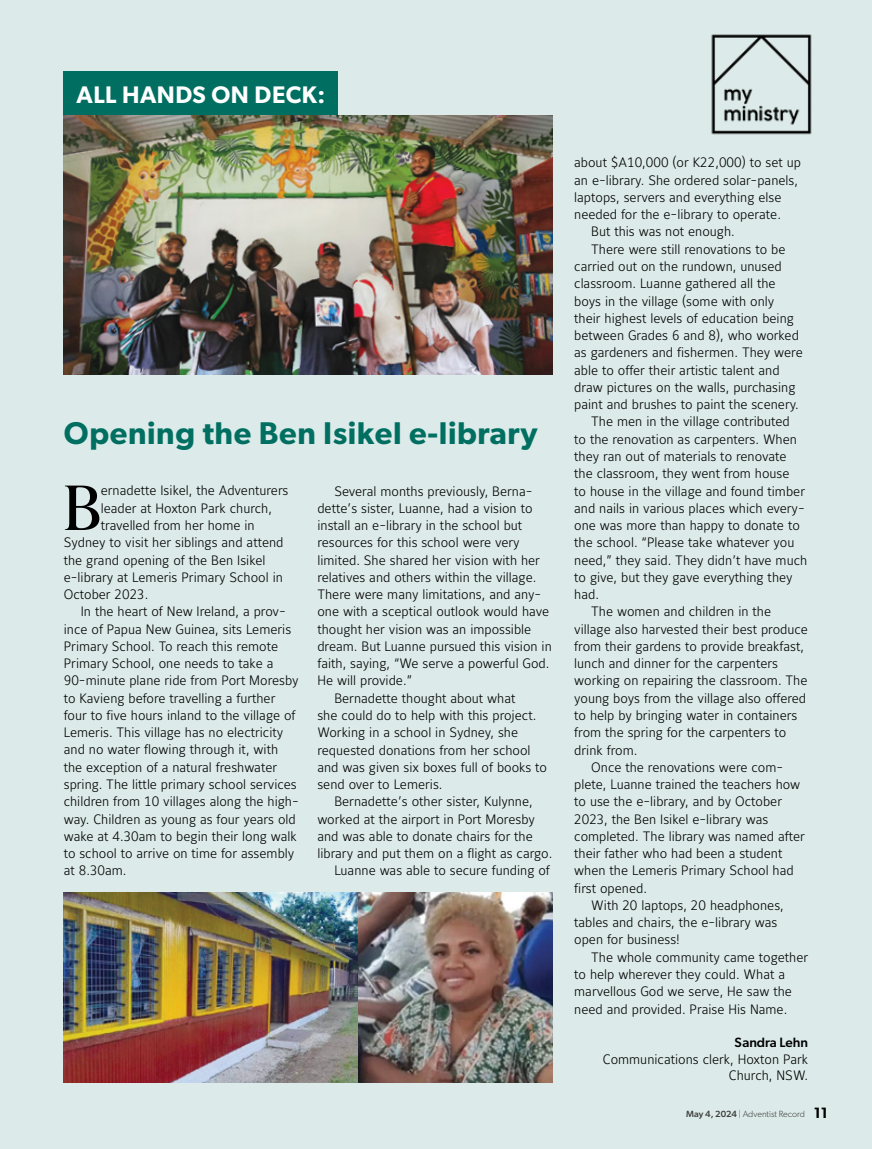
<style>
.page{position:relative;width:872px;height:1149px;background:#fff}
.page>*{position:absolute;margin:0;border:0;box-sizing:border-box;transform-origin:0 0}
.t1{font:60.9px "Ivy Presto Headline";color:#000}
.t2{font:600 31.5px "Gibson";letter-spacing:.02em;color:#006f61}
.t3{font:600 24px "Gibson";letter-spacing:.02em;color:#fff}
.t4{font:13.5px/16.5px "Maurea Light Tf";color:#000;text-align:right}
.t5{font:500 13.5px "Gibson";color:#000}
.t6{font:300 9px "Gibson";color:#3c3c3b}
.s1{font-weight:500}
.s2{font-weight:600;font-size:15px;color:#000}
</style>
<div class="page">
<div style="left:0;top:0;width:872px;height:1148px;background:#dcebe9"></div>
<div style="left:64px;top:71px;width:274px;height:45px;background:#006f61"></div>
<img style="left:64px;top:116px;width:489px;height:258px">
<img style="left:64px;top:892px;width:489px;height:190px">
<img style="left:711px;top:34px;width:101px;height:101px">
<h3 class="t3" style="left:77px;top:80px;width:250px">ALL HANDS ON DECK:</h3>
<h2 class="t2" style="left:64px;top:414px;width:475px">Opening the Ben Isikel e-library</h2>
<h1 class="t1" style="left:64px;top:464px;width:38px">B</h1>
<p class="t4" style="left:101px;top:483px;width:189px">ernadette Isikel, the Adventurers</p>
<p class="t4" style="left:101px;top:500px;width:173px">leader at Hoxton Park church,</p>
<p class="t4" style="left:101px;top:517px;width:155px">travelled from her home in</p>
<p class="t4" style="left:64px;top:535px;width:221px">Sydney to visit her siblings and attend</p>
<p class="t4" style="left:64px;top:552px;width:203px">the grand opening of the Ben Isikel</p>
<p class="t4" style="left:64px;top:569px;width:221px">e-library at Lemeris Primary School in</p>
<p class="t4" style="left:64px;top:586px;width:86px">October 2023.</p>
<p class="t4" style="left:81px;top:604px;width:206px">In the heart of New Ireland, a prov-</p>
<p class="t4" style="left:64px;top:621px;width:229px">ince of Papua New Guinea, sits Lemeris</p>
<p class="t4" style="left:64px;top:638px;width:216px">Primary School. To reach this remote</p>
<p class="t4" style="left:64px;top:655px;width:211px">Primary School, one needs to take a</p>
<p class="t4" style="left:64px;top:673px;width:236px">90-minute plane ride from Port Moresby</p>
<p class="t4" style="left:64px;top:690px;width:213px">to Kavieng before travelling a further</p>
<p class="t4" style="left:64px;top:707px;width:233px">four to five hours inland to the village of</p>
<p class="t4" style="left:64px;top:724px;width:221px">Lemeris. This village has no electricity</p>
<p class="t4" style="left:64px;top:742px;width:216px">and no water flowing through it, with</p>
<p class="t4" style="left:64px;top:759px;width:215px">the exception of a natural freshwater</p>
<p class="t4" style="left:64px;top:776px;width:234px">spring. The little primary school services</p>
<p class="t4" style="left:64px;top:793px;width:236px">children from 10 villages along the high-</p>
<p class="t4" style="left:64px;top:811px;width:233px">way. Children as young as four years old</p>
<p class="t4" style="left:64px;top:828px;width:234px">wake at 4.30am to begin their long walk</p>
<p class="t4" style="left:64px;top:845px;width:232px">to school to arrive on time for assembly</p>
<p class="t4" style="left:64px;top:862px;width:64px">at 8.30am.</p>
<p class="t4" style="left:334px;top:483px;width:200px">Several months previously, Berna-</p>
<p class="t4" style="left:317px;top:500px;width:217px">dette’s sister, Luanne, had a vision to</p>
<p class="t4" style="left:317px;top:517px;width:206px">install an e-library in the school but</p>
<p class="t4" style="left:317px;top:535px;width:204px">resources for this school were very</p>
<p class="t4" style="left:317px;top:552px;width:224px">limited. She shared her vision with her</p>
<p class="t4" style="left:317px;top:569px;width:221px">relatives and others within the village.</p>
<p class="t4" style="left:317px;top:586px;width:225px">There were many limitations, and any-</p>
<p class="t4" style="left:317px;top:604px;width:233px">one with a sceptical outlook would have</p>
<p class="t4" style="left:317px;top:621px;width:215px">thought her vision was an impossible</p>
<p class="t4" style="left:317px;top:638px;width:236px">dream. But Luanne pursued this vision in</p>
<p class="t4" style="left:317px;top:655px;width:234px">faith, saying, “We serve a powerful God.</p>
<p class="t4" style="left:317px;top:673px;width:96px">He will provide.”</p>
<p class="t4" style="left:334px;top:690px;width:183px">Bernadette thought about what</p>
<p class="t4" style="left:317px;top:707px;width:220px">she could do to help with this project.</p>
<p class="t4" style="left:317px;top:724px;width:202px">Working in a school in Sydney, she</p>
<p class="t4" style="left:317px;top:742px;width:215px">requested donations from her school</p>
<p class="t4" style="left:317px;top:759px;width:231px">and was given six boxes full of books to</p>
<p class="t4" style="left:317px;top:776px;width:127px">send over to Lemeris.</p>
<p class="t4" style="left:334px;top:793px;width:200px">Bernadette’s other sister, Kulynne,</p>
<p class="t4" style="left:317px;top:811px;width:219px">worked at the airport in Port Moresby</p>
<p class="t4" style="left:317px;top:828px;width:217px">and was able to donate chairs for the</p>
<p class="t4" style="left:317px;top:845px;width:236px">library and put them on a flight as cargo.</p>
<p class="t4" style="left:334px;top:862px;width:217px">Luanne was able to secure funding of</p>
<p class="t4" style="left:574px;top:155px;width:228px">about $A10,000 (or K22,000) to set up</p>
<p class="t4" style="left:574px;top:172px;width:225px">an e-library. She ordered solar-panels,</p>
<p class="t4" style="left:574px;top:190px;width:209px">laptops, servers and everything else</p>
<p class="t4" style="left:574px;top:207px;width:208px">needed for the e-library to operate.</p>
<p class="t4" style="left:591px;top:224px;width:145px">But this was not enough.</p>
<p class="t4" style="left:591px;top:241px;width:196px">There were still renovations to be</p>
<p class="t4" style="left:574px;top:259px;width:209px">carried out on the rundown, unused</p>
<p class="t4" style="left:574px;top:276px;width:203px">classroom. Luanne gathered all the</p>
<p class="t4" style="left:574px;top:293px;width:202px">boys in the village (some with only</p>
<p class="t4" style="left:574px;top:310px;width:221px">their highest levels of education being</p>
<p class="t4" style="left:574px;top:328px;width:226px">between Grades 6 and 8), who worked</p>
<p class="t4" style="left:574px;top:345px;width:230px">as gardeners and fishermen. They were</p>
<p class="t4" style="left:574px;top:362px;width:207px">able to offer their artistic talent and</p>
<p class="t4" style="left:574px;top:379px;width:223px">draw pictures on the walls, purchasing</p>
<p class="t4" style="left:574px;top:397px;width:226px">paint and brushes to paint the scenery.</p>
<p class="t4" style="left:591px;top:414px;width:200px">The men in the village contributed</p>
<p class="t4" style="left:574px;top:431px;width:224px">to the renovation as carpenters. When</p>
<p class="t4" style="left:574px;top:448px;width:214px">they ran out of materials to renovate</p>
<p class="t4" style="left:574px;top:466px;width:217px">the classroom, they went from house</p>
<p class="t4" style="left:574px;top:483px;width:232px">to house in the village and found timber</p>
<p class="t4" style="left:574px;top:500px;width:232px">and nails in various places which every-</p>
<p class="t4" style="left:574px;top:517px;width:227px">one was more than happy to donate to</p>
<p class="t4" style="left:574px;top:535px;width:222px">the school. “Please take whatever you</p>
<p class="t4" style="left:574px;top:552px;width:234px">need,” they said. They didn’t have much</p>
<p class="t4" style="left:574px;top:569px;width:220px">to give, but they gave everything they</p>
<p class="t4" style="left:574px;top:586px;width:26px">had.</p>
<p class="t4" style="left:591px;top:604px;width:181px">The women and children in the</p>
<p class="t4" style="left:574px;top:621px;width:235px">village also harvested their best produce</p>
<p class="t4" style="left:574px;top:638px;width:231px">from their gardens to provide breakfast,</p>
<p class="t4" style="left:574px;top:655px;width:205px">lunch and dinner for the carpenters</p>
<p class="t4" style="left:574px;top:673px;width:235px">working on repairing the classroom. The</p>
<p class="t4" style="left:574px;top:690px;width:233px">young boys from the village also offered</p>
<p class="t4" style="left:574px;top:707px;width:224px">to help by bringing water in containers</p>
<p class="t4" style="left:574px;top:724px;width:214px">from the spring for the carpenters to</p>
<p class="t4" style="left:574px;top:742px;width:65px">drink from.</p>
<p class="t4" style="left:591px;top:759px;width:193px">Once the renovations were com-</p>
<p class="t4" style="left:574px;top:776px;width:227px">plete, Luanne trained the teachers how</p>
<p class="t4" style="left:574px;top:793px;width:209px">to use the e-library, and by October</p>
<p class="t4" style="left:574px;top:811px;width:196px">2023, the Ben Isikel e-library was</p>
<p class="t4" style="left:574px;top:828px;width:232px">completed. The library was named after</p>
<p class="t4" style="left:574px;top:845px;width:210px">their father who had been a student</p>
<p class="t4" style="left:574px;top:862px;width:221px">when the Lemeris Primary School had</p>
<p class="t4" style="left:574px;top:880px;width:74px">first opened.</p>
<p class="t4" style="left:591px;top:897px;width:194px">With 20 laptops, 20 headphones,</p>
<p class="t4" style="left:574px;top:914px;width:205px">tables and chairs, the e-library was</p>
<p class="t4" style="left:574px;top:931px;width:107px">open for business!</p>
<p class="t4" style="left:591px;top:949px;width:218px">The whole community came together</p>
<p class="t4" style="left:574px;top:966px;width:212px">to help wherever they could. What a</p>
<p class="t4" style="left:574px;top:983px;width:219px">marvellous God we serve, He saw the</p>
<p class="t4" style="left:574px;top:1000px;width:215px">need and provided. Praise His Name.</p>
<p class="t5" style="left:734px;top:1034px;width:75px">Sandra Lehn</p>
<p class="t4" style="left:603px;top:1051px;width:207px">Communications clerk, Hoxton Park<br>Church, NSW.</p>
<p class="t6" style="left:686px;top:1107px;width:143px"><span class="s1">May 4, 2024</span> | Adventist Record <span class="s2">11</span></p>
</div>
